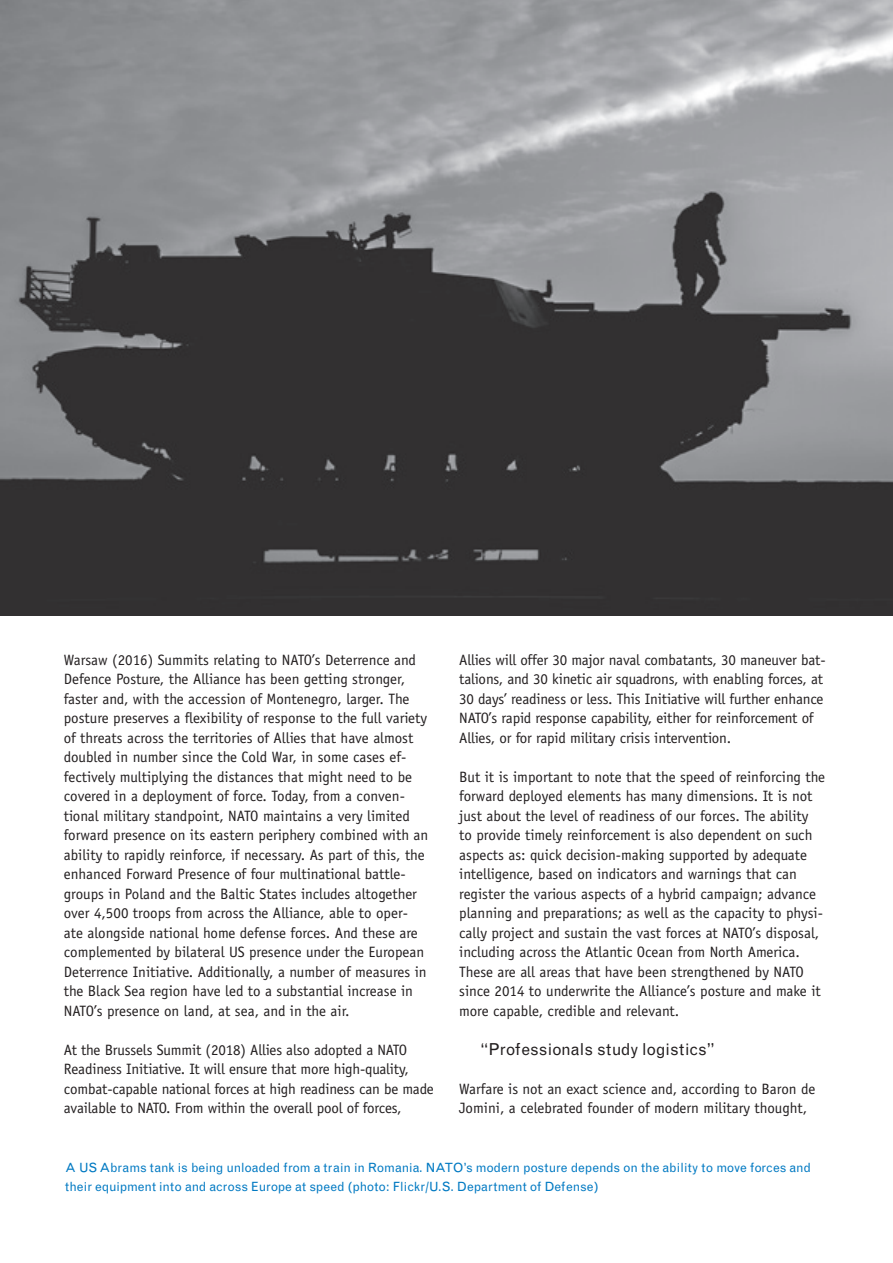
<style>
.page{position:relative;width:893px;height:1263px;background:#fff}
.page>*{position:absolute;margin:0;border:0;box-sizing:border-box;transform-origin:0 0}
.t1{font:16.5px "Grotesque MT Std";color:#231f20}
.t2{font:15px/19.5px "Officina Sans Std";color:#231f20}
.t3{font:12.75px/19.5px "Grotesque MT Std";letter-spacing:-.005em;color:#0079c2}
</style>
<div class="page">
<img style="left:0;top:0;width:893px;height:615px">
<p class="t2" style="left:64px;top:650px;width:366px">Warsaw (2016) Summits relating to NATO’s Deterrence and Defence Posture, the Alliance has been getting stronger, faster and, with the accession of Montenegro, larger. The posture preserves a flexibility of response to the full variety of threats across the territories of Allies that have almost doubled in number since the Cold War, in some cases ef&shy;fectively multiplying the distances that might need to be covered in a deployment of force. Today, from a conven&shy;tional military standpoint, NATO maintains a very limited forward presence on its eastern periphery combined with an ability to rapidly reinforce, if necessary. As part of this, the enhanced Forward Presence of four multinational battle&shy;groups in Poland and the Baltic States includes altogether over 4,500 troops from across the Alliance, able to oper&shy;ate alongside national home defense forces. And these are complemented by bilateral US presence under the European Deterrence Initiative. Additionally, a number of measures in the Black Sea region have led to a substantial increase in NATO’s presence on land, at sea, and in the air.</p>
<p class="t2" style="left:64px;top:1040px;width:371px">At the Brussels Summit (2018) Allies also adopted a NATO Readiness Initiative. It will ensure that more high-quality, combat-capable national forces at high readiness can be made available to NATO. From within the overall pool of forces,</p>
<p class="t2" style="left:459px;top:650px;width:368px">Allies will offer 30 major naval combatants, 30 maneuver bat&shy;talions, and 30 kinetic air squadrons, with enabling forces, at 30 days’ readiness or less. This Initiative will further enhance NATO’s rapid response capability, either for reinforcement of Allies, or for rapid military crisis intervention.</p>
<p class="t2" style="left:459px;top:767px;width:367px">But it is important to note that the speed of reinforcing the forward deployed elements has many dimensions. It is not just about the level of readiness of our forces. The ability<br>to provide timely reinforcement is also dependent on such aspects as: quick decision-making supported by adequate intelligence, based on indicators and warnings that can register the various aspects of a hybrid campaign; advance planning and preparations; as well as the capacity to physi&shy;cally project and sustain the vast forces at NATO’s disposal, including across the Atlantic Ocean from North America.<br>These are all areas that have been strengthened by NATO since 2014 to underwrite the Alliance’s posture and make it more capable, credible and relevant.</p>
<p class="t1" style="left:480px;top:1039px;width:236px">“Professionals study logistics”</p>
<p class="t2" style="left:459px;top:1079px;width:357px">Warfare is not an exact science and, according to Baron de<br>Jomini, a celebrated founder of modern military thought,</p>
<p class="t3" style="left:65px;top:1158px;width:747px">A US Abrams tank is being unloaded from a train in Romania. NATO’s modern posture depends on the ability to move forces and their equipment into and across Europe at speed (photo: Flickr/U.S. Department of Defense)</p>
</div>
